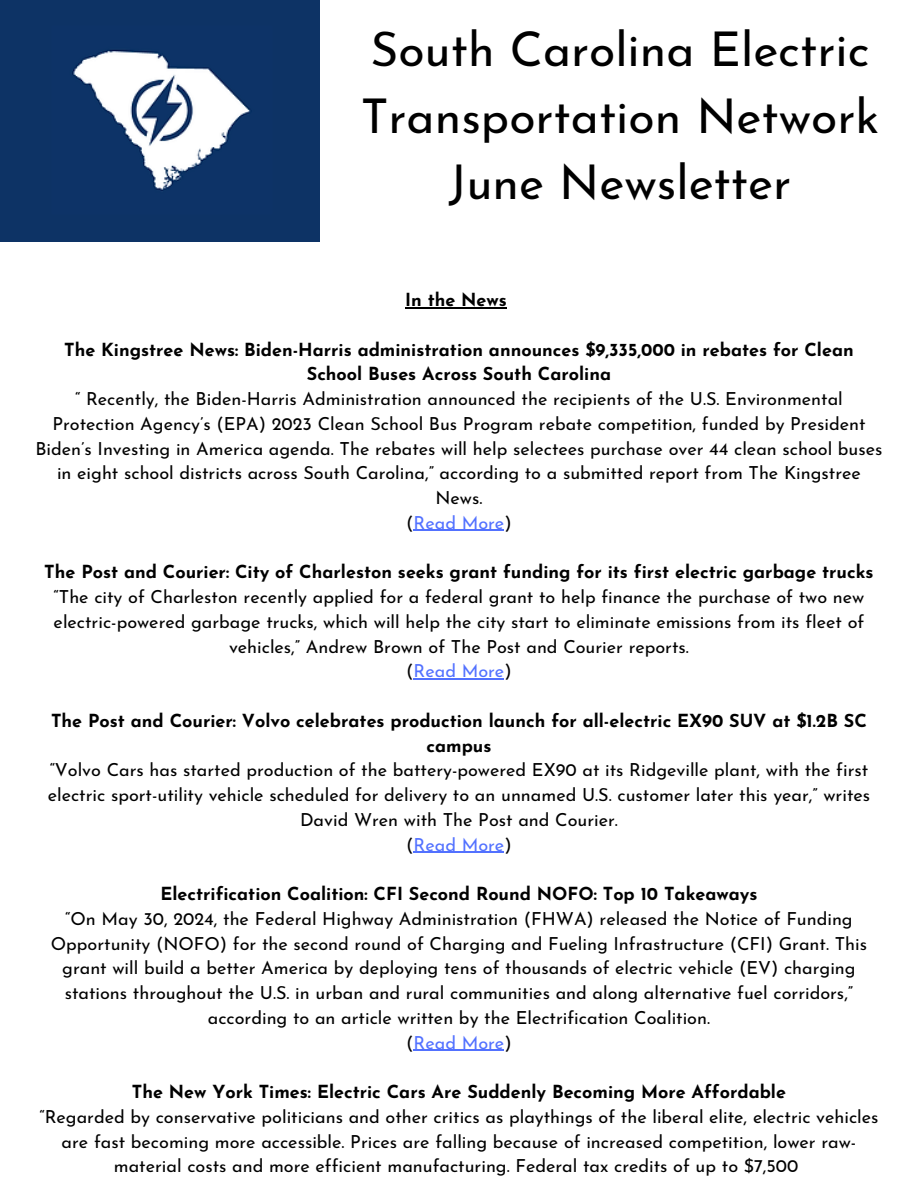
<style>
.page{position:relative;width:918px;height:1188px;background:#fff}
.page>*{position:absolute;margin:0;border:0;box-sizing:border-box;transform-origin:0 0}
.t1{font:48px/66.3px "Josefin Sans";color:#000;text-align:center}
.t2{font:18px/24.8px "Josefin Sans";color:#000;text-align:center}
.t3{font:700 18px/24.8px "Josefin Sans";color:#000;text-align:center}
.t4{font:18px "Josefin Sans";color:#5271ff}
.s1{color:#000}
</style>
<div class="page">
<img style="left:0;top:0;width:320px;height:242px">
<hr style="left:405px;top:307px;width:102px;height:1px;background:#000">
<hr style="left:414px;top:530px;width:90px;height:1px;background:#5271ff">
<hr style="left:414px;top:678px;width:90px;height:2px;background:#5271ff">
<hr style="left:414px;top:852px;width:90px;height:1px;background:#5271ff">
<hr style="left:414px;top:1050px;width:90px;height:1px;background:#5271ff">
<h1 class="t1" style="left:361px;top:21px;width:520px">South Carolina Electric<br>Transportation Network<br>June Newsletter</h1>
<h2 class="t3" style="left:405px;top:289px;width:103px">In the News</h2>
<p class="t3" style="left:64px;top:339px;width:791px">The Kingstree News: Biden-Harris administration announces $9,335,000 in rebates for Clean<br>School Buses Across South Carolina</p>
<p class="t2" style="left:35px;top:388px;width:849px">“ Recently, the Biden-Harris Administration announced the recipients of the U.S. Environmental Protection Agency’s (EPA) 2023 Clean School Bus Program rebate competition, funded by President Biden’s Investing in America agenda. The rebates will help selectees purchase over 44 clean school buses in eight school districts across South Carolina,” according to a submitted report from The Kingstree News.</p>
<p class="t4" style="left:406px;top:515px;width:107px"><span class="s1">(</span>Read More<span class="s1">)</span></p>
<p class="t3" style="left:44px;top:561px;width:831px">The Post and Courier: City of Charleston seeks grant funding for its first electric garbage trucks</p>
<p class="t2" style="left:54px;top:586px;width:812px">“The city of Charleston recently applied for a federal grant to help finance the purchase of two new electric-powered garbage trucks, which will help the city start to eliminate emissions from its fleet of vehicles,” Andrew Brown of The Post and Courier reports.</p>
<p class="t4" style="left:406px;top:664px;width:107px"><span class="s1">(</span>Read More<span class="s1">)</span></p>
<p class="t3" style="left:51px;top:710px;width:817px">The Post and Courier: Volvo celebrates production launch for all-electric EX90 SUV at $1.2B SC campus</p>
<p class="t2" style="left:48px;top:759px;width:824px">“Volvo Cars has started production of the battery-powered EX90 at its Ridgeville plant, with the first electric sport-utility vehicle scheduled for delivery to an unnamed U.S. customer later this year,” writes<br>David Wren with The Post and Courier.</p>
<p class="t4" style="left:406px;top:837px;width:107px"><span class="s1">(</span>Read More<span class="s1">)</span></p>
<p class="t3" style="left:160px;top:883px;width:599px">Electrification Coalition: CFI Second Round NOFO: Top 10 Takeaways</p>
<p class="t2" style="left:51px;top:908px;width:818px">“On May 30, 2024, the Federal Highway Administration (FHWA) released the Notice of Funding Opportunity (NOFO) for the second round of Charging and Fueling Infrastructure (CFI) Grant. This grant will build a better America by deploying tens of thousands of electric vehicle (EV) charging stations throughout the U.S. in urban and rural communities and along alternative fuel corridors,” according to an article written by the Electrification Coalition.</p>
<p class="t4" style="left:406px;top:1035px;width:107px"><span class="s1">(</span>Read More<span class="s1">)</span></p>
<p class="t3" style="left:132px;top:1081px;width:656px">The New York Times: Electric Cars Are Suddenly Becoming More Affordable</p>
<p class="t2" style="left:39px;top:1106px;width:841px">“Regarded by conservative politicians and other critics as playthings of the liberal elite, electric vehicles are fast becoming more accessible. Prices are falling because of increased competition, lower raw&shy;material costs and more efficient manufacturing. Federal tax credits of up to $7,500</p>
</div>
